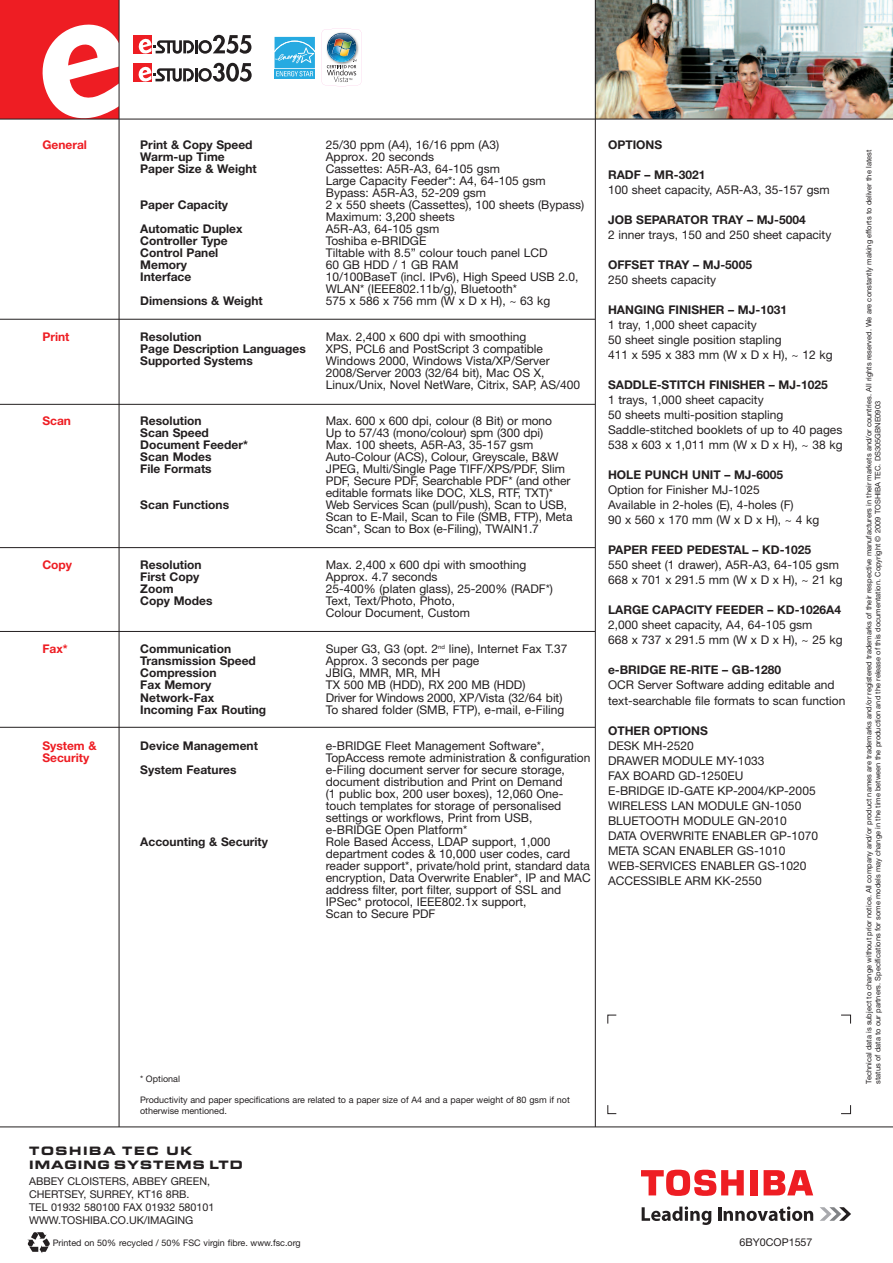
<style>
.page{position:relative;width:893px;height:1263px;background:#fff}
.page>*{position:absolute;margin:0;border:0;box-sizing:border-box;transform-origin:0 0}
.t1{font:12px/12px "Helvetica Neue";color:#231f20}
.t2{font:700 12px/12px "Helvetica Neue";color:#231f20}
.t3{font:700 12px/12px "Helvetica Neue";color:#ee1d23}
.t4{font:11.55px/14px "Eurostile Bold Extended Two";letter-spacing:.085em;color:#231f20}
.t5{font:10.8px/12.9px "Helvetica Neue";color:#231f20}
.t6{font:9px/10.5px "Helvetica Neue";color:#231f20}
.t7{font:7.5px/9px "Helvetica Neue";color:#231f20}
</style>
<div class="page">
<div style="left:133px;top:35px;width:18px;height:18px;background:#ee1d23"></div>
<svg style="left:138px;top:35px;width:113px;height:19px"></svg>
<div style="left:133px;top:63px;width:18px;height:18px;background:#ee1d23"></div>
<svg style="left:138px;top:63px;width:114px;height:19px"></svg>
<div style="left:0;top:0;width:119px;height:119px;background:#ee1d23"></div>
<svg style="left:37px;top:19px;width:82px;height:100px"></svg>
<hr style="left:0;top:1126px;width:893px;height:1px;background:#231f20">
<hr style="left:0;top:404px;width:595px;height:1px;background:#231f20">
<hr style="left:119px;top:0;width:1px;height:1127px;background:#231f20">
<svg style="left:607px;top:1014px;width:10px;height:10px"></svg>
<svg style="left:841px;top:1014px;width:10px;height:10px"></svg>
<svg style="left:841px;top:1105px;width:10px;height:9px"></svg>
<svg style="left:607px;top:1105px;width:10px;height:9px"></svg>
<hr style="left:0;top:547px;width:595px;height:1px;background:#231f20">
<hr style="left:0;top:631px;width:595px;height:1px;background:#231f20">
<hr style="left:0;top:727px;width:595px;height:1px;background:#231f20">
<hr style="left:0;top:319px;width:595px;height:1px;background:#231f20">
<img style="left:596px;top:0;width:297px;height:119px">
<hr style="left:595px;top:0;width:1px;height:1127px;background:#231f20">
<hr style="left:0;top:119px;width:893px;height:1px;background:#231f20">
<svg style="left:322px;top:29px;width:39px;height:57px"></svg>
<svg style="left:274px;top:36px;width:41px;height:43px"></svg>
<svg style="left:275px;top:76px;width:40px;height:2px"></svg>
<svg style="left:275px;top:37px;width:40px;height:39px;background:#4bb8e6"></svg>
<svg style="left:27px;top:1232px;width:23px;height:21px"></svg>
<svg style="left:820px;top:1207px;width:31px;height:14px"></svg>
<svg style="left:642px;top:1206px;width:69px;height:19px"></svg>
<hr style="left:718px;top:1207px;width:3px;height:14px;background:#231f20">
<svg style="left:724px;top:1206px;width:89px;height:15px"></svg>
<div style="left:750px;top:1170px;width:7px;height:25px;background:#ee1d23"></div>
<svg style="left:764px;top:1170px;width:49px;height:25px"></svg>
<svg style="left:641px;top:1170px;width:103px;height:26px"></svg>
<p class="t3" style="left:42px;top:140px;width:46px">General</p>
<p class="t3" style="left:42px;top:332px;width:29px">Print</p>
<p class="t3" style="left:42px;top:416px;width:30px">Scan</p>
<p class="t3" style="left:42px;top:560px;width:31px">Copy</p>
<p class="t3" style="left:42px;top:644px;width:27px">Fax*</p>
<p class="t3" style="left:42px;top:740px;width:56px">System &amp;<br>Security</p>
<p class="t2" style="left:140px;top:140px;width:118px">Print &amp; Copy Speed<br>Warm-up Time<br>Paper Size &amp; Weight</p>
<p class="t2" style="left:140px;top:194px;width:104px;line-height:24px">Paper Capacity<br>Automatic Duplex</p>
<p class="t2" style="left:140px;top:236px;width:89px">Controller Type<br>Control Panel<br>Memory<br>Interface</p>
<p class="t2" style="left:140px;top:296px;width:124px">Dimensions &amp; Weight</p>
<p class="t2" style="left:140px;top:332px;width:167px">Resolution<br>Page Description Languages<br>Supported Systems</p>
<p class="t2" style="left:140px;top:416px;width:109px">Resolution<br>Scan Speed<br>Document Feeder*<br>Scan Modes<br>File Formats</p>
<p class="t2" style="left:140px;top:500px;width:90px">Scan Functions</p>
<p class="t2" style="left:140px;top:560px;width:74px">Resolution<br>First Copy<br>Zoom<br>Copy Modes</p>
<p class="t2" style="left:140px;top:644px;width:127px">Communication<br>Transmission Speed<br>Compression<br>Fax Memory<br>Network-Fax<br>Incoming Fax Routing</p>
<p class="t2" style="left:140px;top:734px;width:119px;line-height:24px">Device Management<br>System Features</p>
<p class="t2" style="left:140px;top:836px;width:129px">Accounting &amp; Security</p>
<p class="t1" style="left:326px;top:140px;width:260px">25/30 ppm (A4), 16/16 ppm (A3)<br>Approx. 20 seconds<br>Cassettes: A5R-A3, 64-105 gsm<br>Large Capacity Feeder*: A4, 64-105 gsm<br>Bypass: A5R-A3, 52-209 gsm<br>2 x 550 sheets (Cassettes), 100 sheets (Bypass)<br>Maximum: 3,200 sheets<br>A5R-A3, 64-105 gsm<br>Toshiba e-BRIDGE<br>Tiltable with 8.5” colour touch panel LCD<br>60 GB HDD / 1 GB RAM<br>10/100BaseT (incl. IPv6), High Speed USB 2.0,<br>WLAN* (IEEE802.11b/g), Bluetooth*<br>575x586x756mm(WxDxH),~63kg</p>
<p class="t1" style="left:326px;top:332px;width:256px">Max. 2,400 x 600 dpi with smoothing<br>XPS, PCL6 and PostScript 3 compatible Windows 2000, Windows Vista/XP/Server 2008/Server 2003 (32/64 bit), Mac OS X, Linux/Unix, Novel NetWare, Citrix, SAP, AS/400</p>
<p class="t1" style="left:326px;top:416px;width:248px">Max. 600 x 600 dpi, colour (8 Bit) or mono<br>Up to 57/43 (mono/colour) spm (300 dpi)<br>Max. 100 sheets, A5R-A3, 35-157 gsm Auto-Colour (ACS), Colour, Greyscale, B&amp;W JPEG, Multi/Single Page TIFF/XPS/PDF, Slim PDF, Secure PDF, Searchable PDF* (and other editable formats like DOC, XLS, RTF, TXT)* Web Services Scan (pull/push), Scan to USB, Scan to E-Mail, Scan to File (SMB, FTP), Meta Scan*, Scan to Box (e-Filing), TWAIN1.7</p>
<p class="t1" style="left:326px;top:560px;width:229px">Max. 2,400 x 600 dpi with smoothing<br>Approx. 4.7 seconds<br>25-400% (platen glass), 25-200% (RADF*)<br>Text, Text/Photo, Photo,<br>Colour Document, Custom</p>
<p class="t1" style="left:326px;top:644px;width:243px">Super G3, G3 (opt. 2<sup>nd</sup> line), Internet Fax T.37<br>Approx. 3 seconds per page<br>JBIG, MMR, MR, MH<br>TX 500 MB (HDD), RX 200 MB (HDD)<br>Driver for Windows 2000, XP/Vista (32/64 bit)<br>To shared folder (SMB, FTP), e-mail, e-Filing</p>
<p class="t1" style="left:326px;top:740px;width:266px">e-BRIDGE Fleet Management Software*, TopAccess remote administration &amp; configuration e-Filing document server for secure storage, document distribution and Print on Demand<br>(1 public box, 200 user boxes), 12,060 One&shy;touch templates for storage of personalised settings or workflows, Print from USB, e-BRIDGE Open Platform*<br>Role Based Access, LDAP support, 1,000 department codes &amp; 10,000 user codes, card reader support*, private/hold print, standard data encryption, Data Overwrite Enabler*, IP and MAC address filter, port filter, support of SSL and IPSec* protocol, IEEE802.1x support,<br>Scan to Secure PDF</p>
<p class="t2" style="left:608px;top:140px;width:56px">OPTIONS</p>
<p class="t2" style="left:608px;top:170px;width:99px">RADF – MR-3021</p>
<p class="t1" style="left:608px;top:185px;width:223px">100 sheet capacity, A5R-A3, 35-157 gsm</p>
<p class="t2" style="left:608px;top:215px;width:199px">JOB SEPARATOR TRAY – MJ-5004</p>
<p class="t1" style="left:608px;top:230px;width:225px">2 inner trays, 150 and 250 sheet capacity</p>
<p class="t2" style="left:608px;top:260px;width:145px">OFFSET TRAY – MJ-5005</p>
<p class="t1" style="left:608px;top:275px;width:110px">250 sheets capacity</p>
<p class="t2" style="left:608px;top:305px;width:180px">HANGING FINISHER – MJ-1031</p>
<p class="t1" style="left:608px;top:319px;width:226px;line-height:15px">1 tray, 1,000 sheet capacity<br>50 sheet single position stapling<br>411x595x383mm(WxDxH),~12kg</p>
<p class="t2" style="left:608px;top:380px;width:221px">SADDLE-STITCH FINISHER – MJ-1025</p>
<p class="t1" style="left:608px;top:394px;width:236px;line-height:15px">1 trays, 1,000 sheet capacity<br>50 sheets multi-position stapling Saddle-stitched booklets of up to 40 pages 538 x 603 x 1,011 mm (W x D x H), ~ 38 kg</p>
<p class="t2" style="left:608px;top:470px;width:177px">HOLE PUNCH UNIT – MJ-6005</p>
<p class="t1" style="left:608px;top:484px;width:213px;line-height:15px">Option for Finisher MJ-1025<br>Available in 2-holes (E), 4-holes (F)<br>90x560x170mm(WxDxH),~4kg</p>
<p class="t2" style="left:608px;top:545px;width:205px">PAPER FEED PEDESTAL – KD-1025</p>
<p class="t1" style="left:608px;top:559px;width:236px;line-height:15px">550 sheet (1 drawer), A5R-A3, 64-105 gsm<br>668 x 701 x 291.5 mm (W x D x H), ~ 21 kg</p>
<p class="t2" style="left:608px;top:605px;width:235px">LARGE CAPACITY FEEDER – KD-1026A4</p>
<p class="t1" style="left:608px;top:619px;width:236px;line-height:15px">2,000 sheet capacity, A4, 64-105 gsm<br>668 x 737 x 291.5 mm (W x D x H), ~ 25 kg</p>
<p class="t2" style="left:608px;top:665px;width:174px">e-BRIDGE RE-RITE – GB-1280</p>
<p class="t1" style="left:608px;top:679px;width:239px;line-height:15px">OCR Server Software adding editable and text-searchable file formats to scan function</p>
<p class="t2" style="left:608px;top:725px;width:101px">OTHER OPTIONS</p>
<p class="t1" style="left:608px;top:739px;width:212px;line-height:15px">DESK MH-2520<br>DRAWER MODULE MY-1033<br>FAX BOARD GD-1250EU<br>E-BRIDGE ID-GATE KP-2004/KP-2005<br>WIRELESS LAN MODULE GN-1050<br>BLUETOOTH MODULE GN-2010<br>DATA OVERWRITE ENABLER GP-1070<br>META SCAN ENABLER GS-1010<br>WEB-SERVICES ENABLER GS-1020<br>ACCESSIBLE ARM KK-2550</p>
<p class="t6" style="left:140px;top:1075px;width:41px">* Optional</p>
<p class="t6" style="left:140px;top:1096px;width:431px">Productivity and paper specifications are related to a paper size of A4 and a paper weight of 80 gsm if not otherwise mentioned.</p>
<p class="t4" style="left:29px;top:1145px;width:215px">TOSHIBA TEC UK<br>IMAGING SYSTEMS LTD</p>
<p class="t5" style="left:29px;top:1176px;width:187px">ABBEY CLOISTERS, ABBEY GREEN,<br>CHERTSEY, SURREY, KT16 8RB.<br>TEL 01932 580100 FAX 01932 580101<br>WWW.TOSHIBA.CO.UK/IMAGING</p>
<p class="t6" style="left:53px;top:1238px;width:249px">Printed on 50% recycled / 50% FSC virgin fibre. www.fsc.org</p>
<p class="t5" style="left:740px;top:1237px;width:74px">6BY0COP1557</p>
<p class="t7" style="left:865px;top:1084px;width:935px;rotate:-90deg">Technical data is subject to change without prior notice. All company and/or product names are trademarks and/or registered trademarks of their respective manufacturers in their markets and/or countries. All rights reserved. We are constantly making efforts to deliver the latest status of data to our partners. Specifications for some models may change in the time between the production and the release of this documentation. Copyright © 2009 TOSHIBA TEC. DS305GBNE0903</p>
</div>
